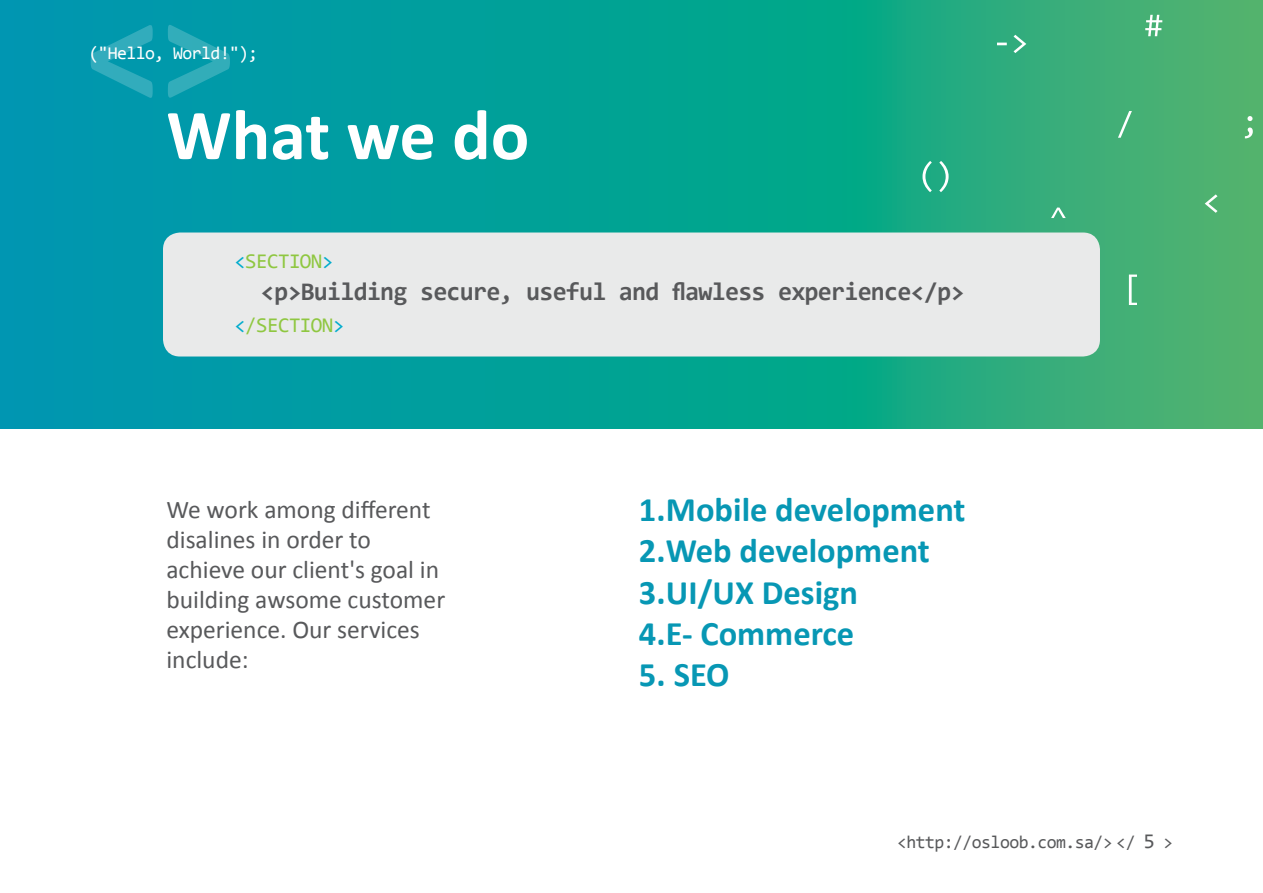
<style>
.page{position:relative;width:1263px;height:893px;background:#fff}
.page>*{position:absolute;margin:0;border:0;box-sizing:border-box;transform-origin:0 0}
.t1{font:700 150px "Calibri";color:#fff}
.t2{font:700 72px "Calibri";color:#fff}
.t3{font:700 34.5px/41.4px "Calibri";color:#0797b4}
.t4{font:25.5px/30px "Calibri";color:#58595b}
.t5{font:700 25.5px "Consolas";letter-spacing:-.03em;color:#58595b}
.t6{font:21px "Consolas";letter-spacing:-.03em;color:#8fc741}
.t7{font:21px "Consolas";color:#58595b}
.t8{font:18px "Consolas";letter-spacing:-.03em;color:#58595b}
.t9{font:18px "Consolas";letter-spacing:-.03em;color:#fff}
.s1{color:#00accd}
.s2{font-size:18px}
</style>
<div class="page">
<svg style="left:0;top:0;width:1263px;height:429px;background:#12a391"></svg>
<div style="left:163px;top:232px;width:937px;height:124px;background:#e9eaea;border-radius:17px"></div>
<svg style="left:1129px;top:275px;width:8px;height:30px"></svg>
<svg style="left:1245px;top:116px;width:8px;height:22px"></svg>
<svg style="left:1051px;top:208px;width:15px;height:10px"></svg>
<svg style="left:1145px;top:15px;width:17px;height:21px"></svg>
<svg style="left:1118px;top:111px;width:14px;height:27px"></svg>
<svg style="left:1205px;top:194px;width:12px;height:19px"></svg>
<svg style="left:922px;top:161px;width:26px;height:31px"></svg>
<svg style="left:997px;top:35px;width:29px;height:18px"></svg>
<h1 class="t1" style="left:86px;top:-42px;width:151px">&lt;&gt;</h1>
<h2 class="t2" style="left:166px;top:89px;width:364px">What we do</h2>
<p class="t9" style="left:89px;top:41px;width:77px">("Hello,</p>
<p class="t9" style="left:173px;top:41px;width:86px">World ;("!</p>
<p class="t6" style="left:234px;top:247px;width:100px"><span class="s1">&lt;</span>SECTION<span class="s1">&lt;</span></p>
<p class="t5" style="left:261px;top:275px;width:148px">&lt; &gt;p Building</p>
<p class="t6" style="left:234px;top:311px;width:111px">/<span class="s1">&lt;</span> SECTION<span class="s1">&lt;</span></p>
<p class="t5" style="left:420px;top:275px;width:95px">secure,</p>
<p class="t5" style="left:526px;top:275px;width:82px">useful</p>
<p class="t5" style="left:619px;top:275px;width:42px">and</p>
<p class="t5" style="left:672px;top:275px;width:95px">flawless</p>
<p class="t5" style="left:778px;top:275px;width:188px">experience &lt;p/&lt;</p>
<p class="t4" style="left:166px;top:495px;width:280px">We work among different disalines in order to achieve our client s' goal in building awsome customer experience. Our services include:</p>
<h3 class="t3" style="left:639px;top:489px;width:328px">11Mobile development<br>22.Web development<br>33.UI/UX Design</h3>
<h3 class="t3" style="left:639px;top:613px;width:217px">44. -E Commerce</h3>
<h3 class="t3" style="left:639px;top:654px;width:92px">55. SEO</h3>
<p class="t8" style="left:897px;top:830px;width:240px">&lt;http://osloob.com. s a &lt;/ /&gt;</p>
<p class="t7" style="left:1143px;top:827px;width:31px">5 <span class="s2">&lt;</span></p>
</div>
